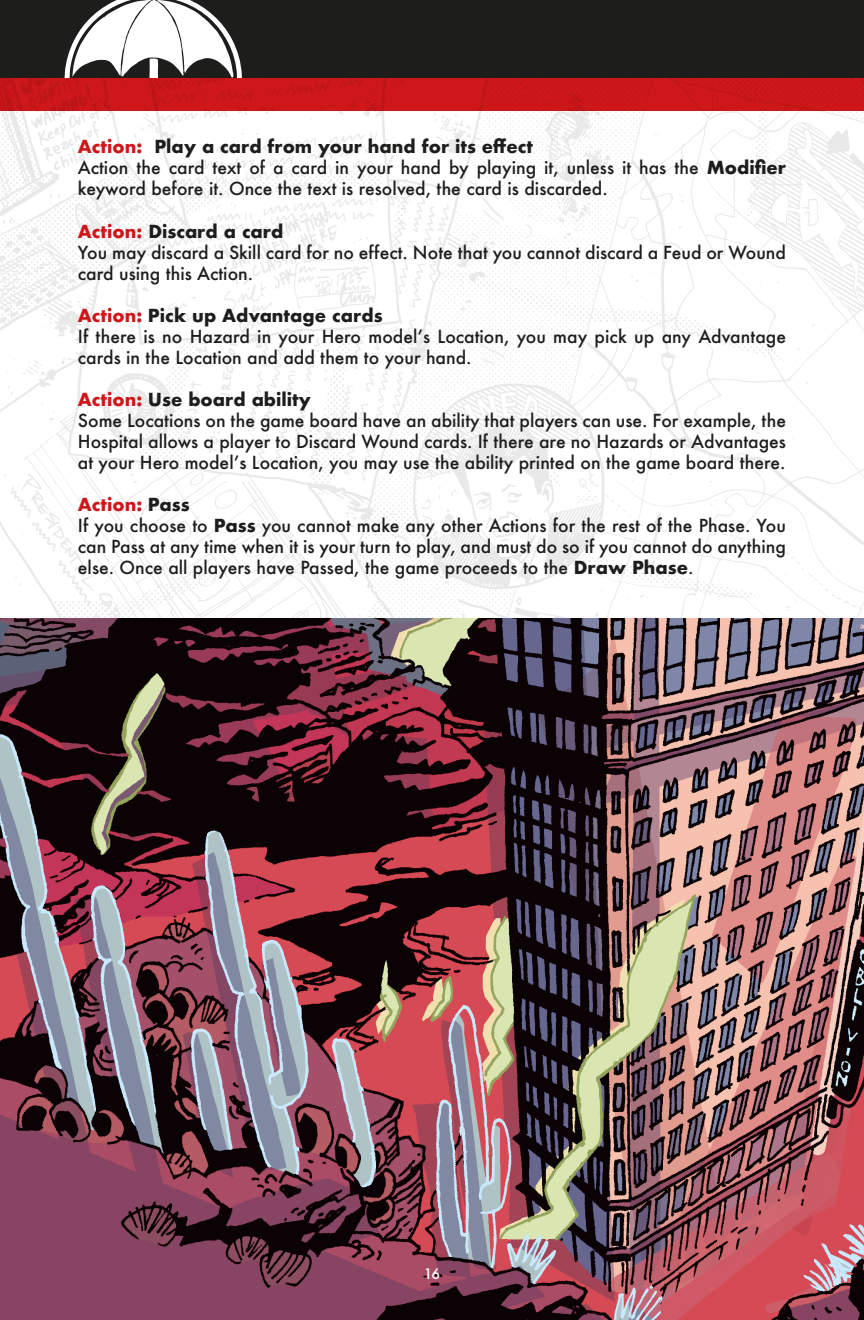
<style>
.page{position:relative;width:864px;height:1320px;background:#fff}
.page>*{position:absolute;margin:0;border:0;box-sizing:border-box;transform-origin:0 0}
.t1{font:500 17.5px/21px "Futura";color:#1d1d1b}
.t2{font:700 17.5px "Futura";color:#1d1d1b}
.t3{font:700 17.5px "Futura";color:#cd171a}
.t4{font:500 14px "Futura";color:#fff}
.s1{color:#cd171a}
.s2{font-weight:700}
.s3{color:#1d1d1b}
</style>
<div class="page">
<img style="left:0;top:110px;width:863px;height:508px">
<img style="left:0;top:618px;width:863px;height:702px">
<div style="left:0;top:78px;width:863px;height:32px;background:#cd171a"></div>
<div style="left:0;top:0;width:863px;height:78px;background:#1d1d1b"></div>
<svg style="left:64px;top:0;width:178px;height:78px"></svg>
<p class="t2" style="left:78px;top:134px;width:456px"><span class="s1">Action:</span> Play a card from your hand for its effect</p>
<p class="t1" style="left:78px;top:157px;width:709px">Action the card text of a card in your hand by playing it, unless it has the <span class="s2">Modifier </span>keyword before it. Once the text is resolved, the card is discarded.</p>
<p class="t2" style="left:78px;top:218px;width:207px"><span class="s1">Action:</span> Discard a card</p>
<p class="t1" style="left:78px;top:241px;width:709px">You may discard a Skill card for no effect. Note that you cannot discard a Feud or Wound card using this Action.</p>
<p class="t2" style="left:78px;top:302px;width:306px"><span class="s1">Action:</span> Pick up Advantage cards</p>
<p class="t1" style="left:78px;top:325px;width:709px">If there is no Hazard in your Hero model’s Location, you may pick up any Advantage cards in the Location and add them to your hand.</p>
<p class="t2" style="left:78px;top:386px;width:234px"><span class="s1">Action:</span> Use board ability</p>
<p class="t1" style="left:78px;top:409px;width:709px;text-align:justify">Some Locations on the game board have an ability that players can use. For example, the Hospital allows a player to Discard Wound cards. If there are no Hazards or Advantages at your Hero model’s Location, you may use the ability printed on the game board there.</p>
<p class="t3" style="left:78px;top:491px;width:113px">Action: <span class="s3">Pass</span></p>
<p class="t1" style="left:78px;top:514px;width:709px;text-align:justify">If you choose to <span class="s2">Pass</span> you cannot make any other Actions for the rest of the Phase. You can Pass at any time when it is your turn to play, and must do so if you cannot do anything else. Once all players have Passed, the game proceeds to the <span class="s2">Draw Phase</span>.</p>
<p class="t4" style="left:424px;top:1263px;width:18px">16</p>
</div>
